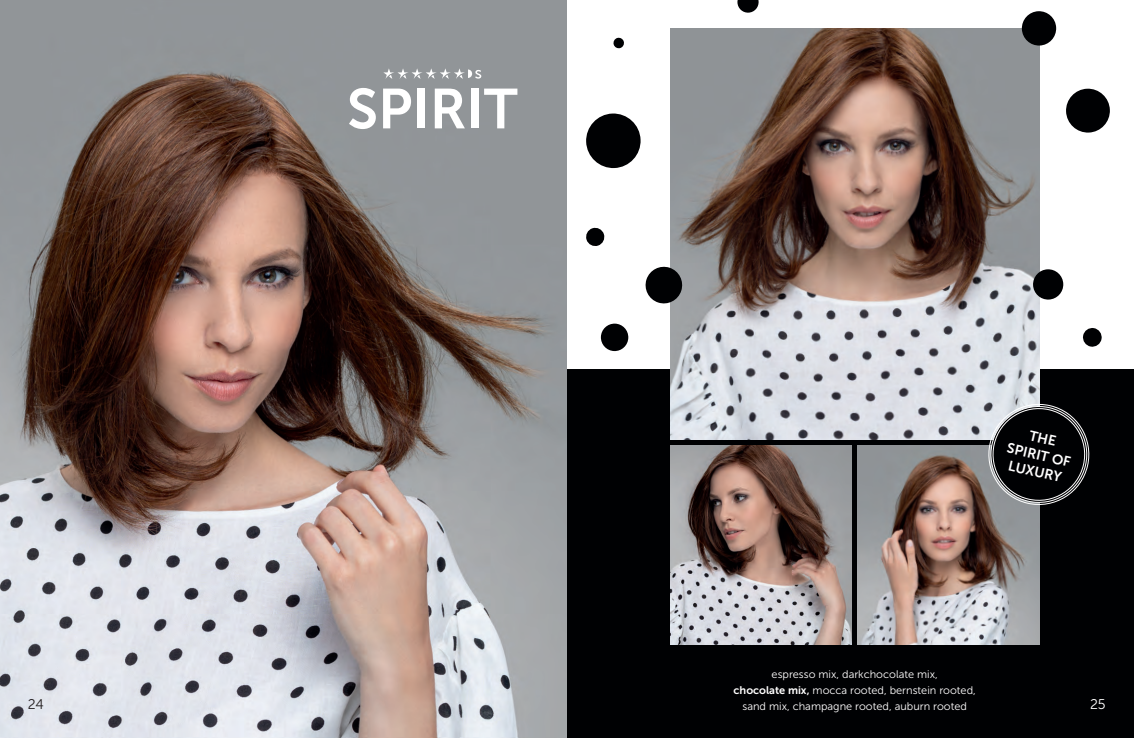
<style>
.page{position:relative;width:1134px;height:738px;background:#fff}
.page>*{position:absolute;margin:0;border:0;box-sizing:border-box;transform-origin:0 0}
.t1{font:56px "Museo Sans 700";color:#fff}
.t2{font:14px/16.8px "Museo Sans 700";color:#fff;text-align:center}
.t3{font:14px "Museo Sans 300";color:#231f20}
.t4{font:14px "Museo Sans 300";color:#fff}
.t5{font:11px/16px "Museo Sans 300";color:#fff;text-align:center}
.s1{font-family:"Museo Sans 700"}
</style>
<div class="page">
<img style="left:0;top:0;width:567px;height:737px">
<div style="left:567px;top:369px;width:567px;height:368px;background:#000103"></div>
<img style="left:670px;top:28px;width:369px;height:411px">
<svg style="left:645px;top:264px;width:39px;height:41px"></svg>
<svg style="left:1033px;top:269px;width:30px;height:31px"></svg>
<svg style="left:1066px;top:88px;width:44px;height:45px"></svg>
<svg style="left:586px;top:113px;width:55px;height:55px"></svg>
<svg style="left:737px;top:0;width:22px;height:13px"></svg>
<svg style="left:1021px;top:11px;width:35px;height:35px"></svg>
<svg style="left:1083px;top:328px;width:19px;height:19px"></svg>
<div style="left:601px;top:323px;width:27px;height:28px;background:#000103;border-radius:50%"></div>
<svg style="left:586px;top:227px;width:19px;height:19px"></svg>
<svg style="left:613px;top:37px;width:11px;height:12px"></svg>
<svg style="left:383px;top:68px;width:98px;height:11px"></svg>
<img style="left:857px;top:445px;width:182px;height:198px">
<img style="left:670px;top:445px;width:182px;height:198px">
<svg style="left:983px;top:398px;width:107px;height:111px"></svg>
<h1 class="t1" style="left:347px;top:78px;width:172px">SPIRIT</h1>
<p class="t2" style="left:1013px;top:422px;width:66px;rotate:13deg">THE<br>SPIRIT OF<br>LUXURY</p>
<p class="t5" style="left:734px;top:665px;width:244px">espresso mix, darkchocolate mix,<br><span class="s1">chocolate mix,</span> mocca rooted, bernstein rooted, sand mix, champagne rooted, auburn rooted</p>
<p class="t3" style="left:28px;top:696px;width:17px">24</p>
<p class="t4" style="left:1090px;top:696px;width:17px">25</p>
</div>
